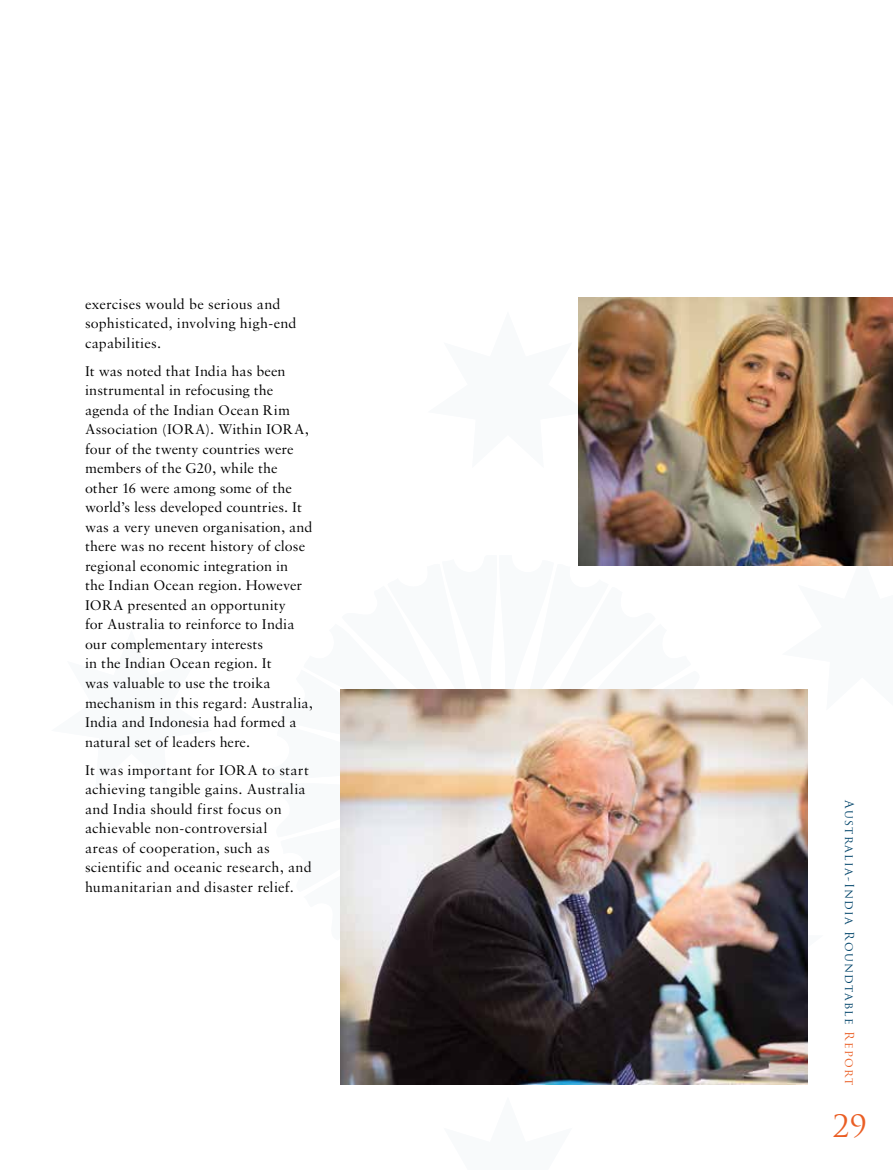
<style>
.page{position:relative;width:893px;height:1170px;background:#fff}
.page>*{position:absolute;margin:0;border:0;box-sizing:border-box;transform-origin:0 0}
.t1{font:30px "Trajan Pro";color:#ea5e24}
.t2{font:15px/19.5px "Sabon MT Std";letter-spacing:.005em;color:#000}
.t3{font:12px "Trajan Pro";letter-spacing:.11em;color:#00446a}
.s1{color:#ea5e24}
</style>
<div class="page">
<svg style="left:578px;top:311px;width:1px;height:157px"></svg>
<svg style="left:782px;top:565px;width:111px;height:1px"></svg>
<img style="left:579px;top:298px;width:314px;height:267px">
<img style="left:340px;top:689px;width:468px;height:395px">
<p class="t2" style="left:85px;top:294px;width:213px">exercises would be serious and sophisticated, involving high-end capabilities.</p>
<p class="t2" style="left:85px;top:361px;width:229px">It was noted that India has been instrumental in refocusing the agenda of the Indian Ocean Rim<br>Association (IORA). Within IORA, four of the twenty countries were members of the G20, while the other 16 were among some of the world’s less developed countries. It was a very uneven organisation, and there was no recent history of close regional economic integration in<br>the Indian Ocean region. However<br>IORA presented an opportunity<br>for Australia to reinforce to India our complementary interests<br>in the Indian Ocean region. It<br>was valuable to use the troika mechanism in this regard: Australia,<br>India and Indonesia had formed a natural set of leaders here.</p>
<p class="t2" style="left:85px;top:759px;width:228px">It was important for IORA to start achieving tangible gains. Australia and India should first focus on achievable non-controversial<br>areas of cooperation, such as scientific and oceanic research, and humanitarian and disaster relief.</p>
<p class="t3" style="left:857px;top:799px;width:286px;rotate:90deg">Australia-India Roundtable <span class="s1">Report</span></p>
<h1 class="t1" style="left:833px;top:1107px;width:36px">29</h1>
</div>
